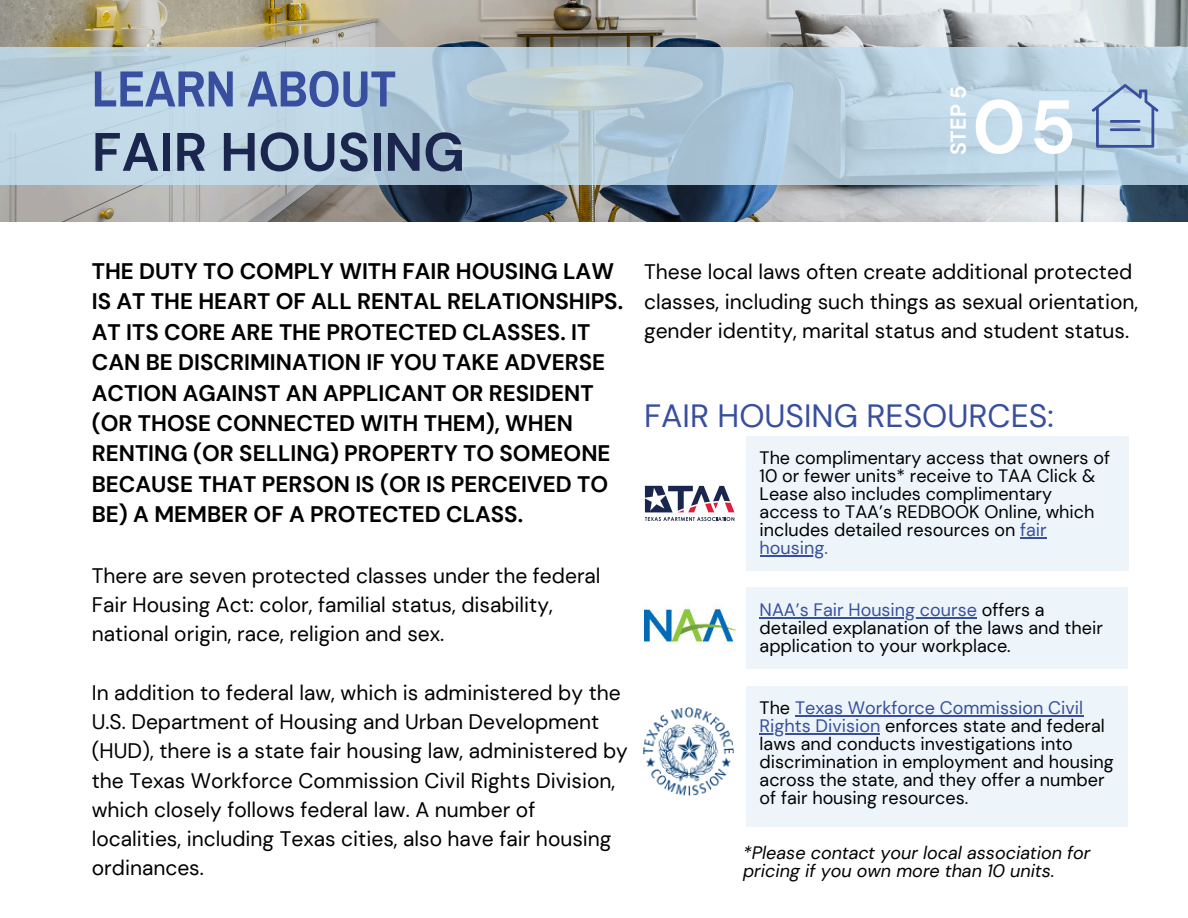
<style>
.page{position:relative;width:1188px;height:918px;background:#fff}
.page>*{position:absolute;margin:0;border:0;box-sizing:border-box;transform-origin:0 0}
.t1{font:700 75.3px "DM Sans";color:#fff}
.t2{font:700 54px "DM Sans";color:#1a264d}
.t3{font:700 51px "Archivo Narrow";color:#384f9f}
.t4{font:32.1px "DM Sans";color:#384f9f}
.t5{font:700 22.5px/30.3px "DM Sans";color:#000}
.t6{font:700 21.45px "DM Sans";color:#fff}
.t7{font:21px/29.2px "DM Sans";color:#000}
.t8{font:18px/18px "DM Sans";color:#000}
.t9{font:italic 18px/18px "DM Sans";color:#000}
.s1{color:#384f9f}
</style>
<div class="page">
<img style="left:0;top:0;width:1188px;height:221px">
<svg style="left:0;top:48px;width:1188px;height:137px;background:#b8cfde"></svg>
<img style="left:643px;top:707px;width:91px;height:89px">
<img style="left:644px;top:604px;width:91px;height:41px">
<div style="left:746px;top:587px;width:382px;height:82px;background:#edf5fa"></div>
<div style="left:746px;top:686px;width:382px;height:140px;background:#edf5fa"></div>
<div style="left:746px;top:436px;width:382px;height:135px;background:#edf5fa"></div>
<svg style="left:1020px;top:537px;width:27px;height:1px"></svg>
<hr style="left:760px;top:555px;width:64px;height:1px;background:#384f9f">
<svg style="left:645px;top:486px;width:89px;height:35px"></svg>
<svg style="left:1092px;top:84px;width:66px;height:64px;background:#a7bfda"></svg>
<hr style="left:760px;top:617px;width:217px;height:1px;background:#384f9f">
<hr style="left:795px;top:715px;width:288px;height:1px;background:#384f9f">
<hr style="left:760px;top:733px;width:120px;height:1px;background:#384f9f">
<h3 class="t3" style="left:92px;top:58px;width:306px">LEARN ABOUT</h3>
<h2 class="t2" style="left:92px;top:118px;width:375px">FAIR HOUSING</h2>
<p class="t6" style="left:945px;top:155px;width:71px;rotate:-90deg">STEP 5</p>
<h1 class="t1" style="left:972px;top:80px;width:105px">05</h1>
<p class="t5" style="left:92px;top:256px;width:533px">THE DUTY TO COMPLY WITH FAIR HOUSING LAW IS AT THE HEART OF ALL RENTAL RELATIONSHIPS.<br>AT ITS CORE ARE THE PROTECTED CLASSES. IT CAN BE DISCRIMINATION IF YOU TAKE ADVERSE ACTION AGAINST AN APPLICANT OR RESIDENT (OR THOSE CONNECTED WITH THEM), WHEN RENTING (OR SELLING) PROPERTY TO SOMEONE BECAUSE THAT PERSON IS (OR IS PERCEIVED TO BE) A MEMBER OF A PROTECTED CLASS.</p>
<p class="t7" style="left:92px;top:561px;width:510px">There are seven protected classes under the federal<br>Fair Housing Act: color, familial status, disability, national origin, race, religion and sex.</p>
<p class="t7" style="left:92px;top:678px;width:538px">In addition to federal law, which is administered by the U.S. Department of Housing and Urban Development (HUD), there is a state fair housing law, administered by the Texas Workforce Commission Civil Rights Division, which closely follows federal law. A number of localities, including Texas cities, also have fair housing ordinances.</p>
<p class="t7" style="left:644px;top:257px;width:496px">These local laws often create additional protected classes, including such things as sexual orientation, gender identity, marital status and student status.</p>
<h3 class="t4" style="left:644px;top:396px;width:411px">FAIR HOUSING RESOURCES:</h3>
<p class="t8" style="left:760px;top:449px;width:352px">The complimentary access that owners of 10 or fewer units* receive to TAA Click &amp; Lease also includes complimentary access to TAA’s REDBOOK Online, which includes detailed resources on <span class="s1">fair housing.</span></p>
<p class="t8" style="left:760px;top:601px;width:345px"><span class="s1">NAA’s Fair Housing course</span> offers a detailed explanation of the laws and their application to your workplace.</p>
<p class="t8" style="left:760px;top:699px;width:356px">The <span class="s1">Texas Workforce Commission Civil Rights Division</span> enforces state and federal laws and conducts investigations into discrimination in employment and housing across the state, and they offer a number of fair housing resources.</p>
<p class="t9" style="left:743px;top:843px;width:349px">*Please contact your local association for pricing if you own more than 10 units.</p>
</div>
